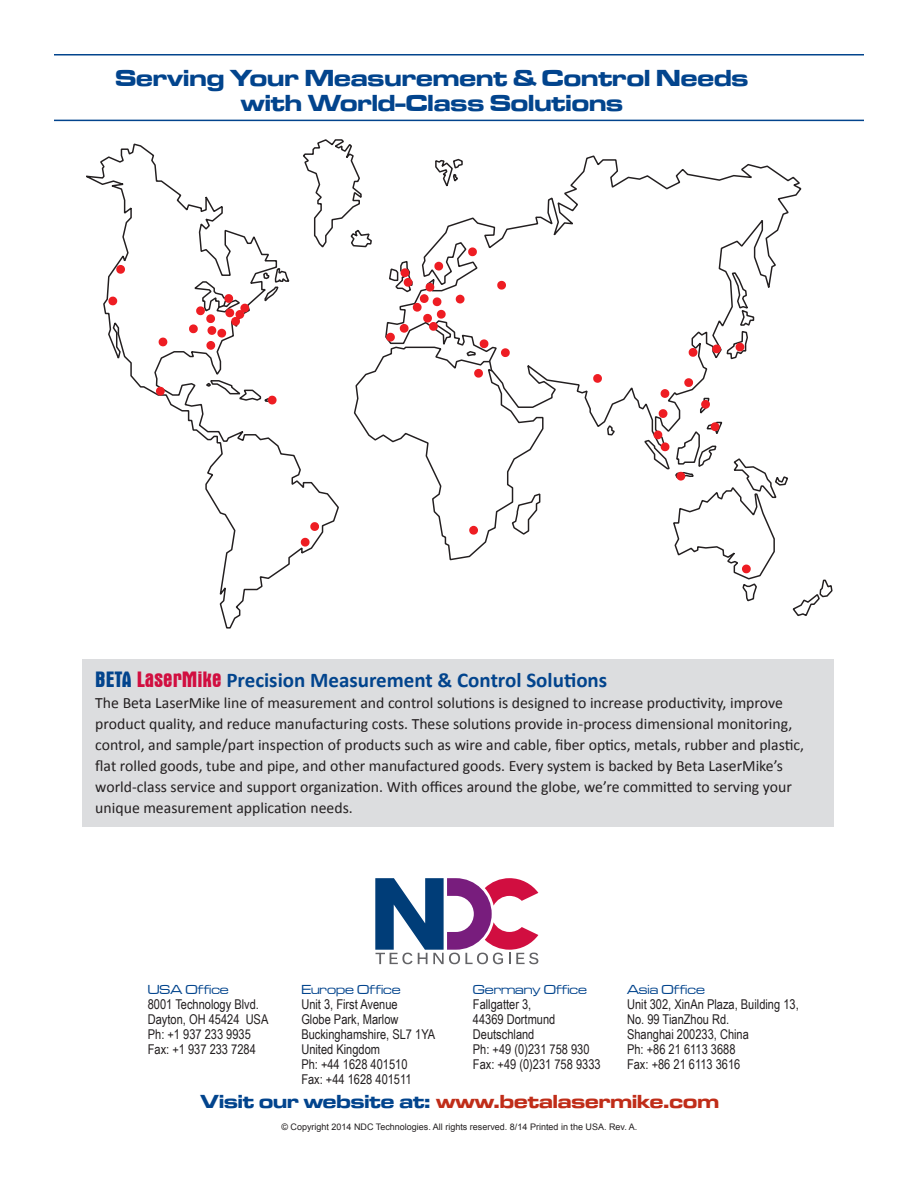
<style>
.page{position:relative;width:918px;height:1188px;background:#fff}
.page>*{position:absolute;margin:0;border:0;box-sizing:border-box;transform-origin:0 0}
.t1{font:24px/25.5px "Microgramma D Bold Exte";color:#02448d;text-align:center}
.t2{font:700 21px "Calibri";color:#02448d}
.t3{font:19.5px "Microgramma D Bold Exte";color:#c02d19}
.t4{font:15.75px/21px "Calibri";color:#231f20}
.t5{font:13.5px/15px "Arial Narrow";color:#231f20}
.t6{font:13.5px "Microgramma D Medi Exte";color:#02448d}
.t7{font:9px "Arial";color:#231f20}
.s1{font-family:"Aurora BT";font-stretch:condensed;font-size:22.5px}
.s2{font-family:"Aurora BT";font-stretch:condensed;font-size:22.5px;color:#d10e40}
.s3{color:#02448d}
</style>
<div class="page">
<hr style="left:54px;top:120px;width:810px;height:1px;background:#02448d">
<hr style="left:54px;top:54px;width:810px;height:2px;background:#02448d">
<svg style="left:544px;top:155px;width:258px;height:281px"></svg>
<svg style="left:86px;top:143px;width:215px;height:486px"></svg>
<svg style="left:593px;top:374px;width:9px;height:9px"></svg>
<svg style="left:712px;top:271px;width:43px;height:89px"></svg>
<svg style="left:689px;top:348px;width:8px;height:9px"></svg>
<svg style="left:643px;top:378px;width:190px;height:239px"></svg>
<svg style="left:108px;top:297px;width:9px;height:8px"></svg>
<svg style="left:116px;top:265px;width:9px;height:9px"></svg>
<svg style="left:156px;top:387px;width:9px;height:9px"></svg>
<svg style="left:159px;top:338px;width:8px;height:8px"></svg>
<svg style="left:204px;top:379px;width:73px;height:25px"></svg>
<svg style="left:189px;top:280px;width:60px;height:70px"></svg>
<svg style="left:301px;top:139px;width:243px;height:422px"></svg>
<div style="left:83px;top:659px;width:751px;height:168px;background:#dcdddf"></div>
<svg style="left:375px;top:878px;width:163px;height:86px"></svg>
<h1 class="t1" style="left:115px;top:64px;width:635px">Serving Your Measurement &amp; Control Needs with World-Class Solutions</h1>
<h2 class="t2" style="left:95px;top:666px;width:513px"><span class="s1">BETA</span> <span class="s2">LaserMike</span> Precision Measurement &amp; Control Solutions</h2>
<p class="t4" style="left:95px;top:692px;width:710px">The Beta LaserMike line of measurement and control solutions is designed to increase productivity, improve product quality, and reduce manufacturing costs. These solutions provide in-process dimensional monitoring, control, and sample/part inspection of products such as wire and cable, fiber optics, metals, rubber and plastic, flat rolled goods, tube and pipe, and other manufactured goods. Every system is backed by Beta LaserMike’s world-class service and support organization. With offices around the globe, we’re committed to serving your unique measurement application needs.</p>
<p class="t6" style="left:627px;top:981px;width:79px">Asia Office</p>
<p class="t5" style="left:627px;top:997px;width:173px">Unit 302, XinAn Plaza, Building 13,<br>No. 99 TianZhou Rd.<br>Shanghai 200233, China<br>Ph: +86 21 6113 3688<br>Fax: +86 21 6113 3616</p>
<p class="t3" style="left:201px;top:1088px;width:520px"><span class="s3">Visit our website at:</span> www.betalasermike.com</p>
<p class="t6" style="left:473px;top:981px;width:116px">Germany Office</p>
<p class="t5" style="left:473px;top:997px;width:129px">Fallgatter 3,<br>44369 Dortmund<br>Deutschland<br>Ph: +49 (0)231 758 930<br>Fax: +49 (0)231 758 9333</p>
<p class="t6" style="left:148px;top:981px;width:82px">USA Office</p>
<p class="t5" style="left:148px;top:997px;width:122px">8001 Technology Blvd.<br>Dayton, O H 45424 U SA<br>Ph: +1 937 233 9935<br>Fax: +1 937 233 7284</p>
<p class="t6" style="left:301px;top:981px;width:101px">Europe Office</p>
<p class="t5" style="left:301px;top:997px;width:135px">Unit 3, First Avenue<br>Globe Park, Marlow<br>Buckinghamshire, SL7 1YA<br>United Kingdom<br>Ph: +44 1628 401510<br>Fax: +44 1628 401511</p>
<p class="t7" style="left:281px;top:1121px;width:357px">© Copyright 2014 NDC Technologies. All rights reserved. 8/14 Printed in the USA. Rev. A.</p>
</div>
